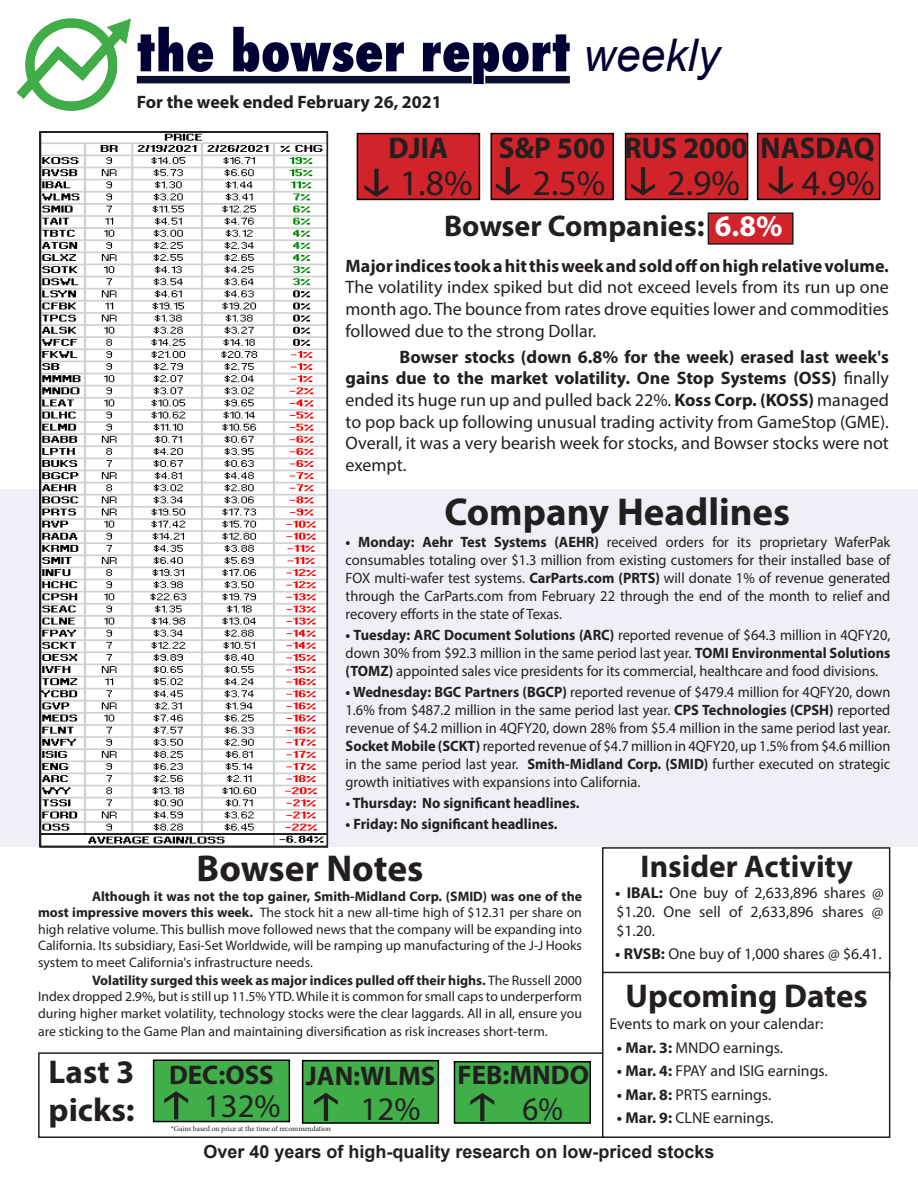
<style>
.page{position:relative;width:918px;height:1188px;background:#fff}
.page>*{position:absolute;margin:0;border:0;box-sizing:border-box;transform-origin:0 0}
.t1{font:800 condensed 54px "Futura";color:#000034}
.t2{font:700 39px "Myriad Pro";color:#231f20}
.t3{font:700 37.5px "Myriad Pro";color:#231f20}
.t4{font:36px "Myriad Pro";color:#231f20}
.t5{font:700 33px/37.5px "Myriad Pro";color:#231f20}
.t6{font:33px "Myriad Pro";color:#231f20}
.t7{font:33px "Myriad Pro";color:#231f20;scale:.94 1}
.t8{font:700 31.5px "Myriad Pro";color:#231f20}
.t9{font:700 30px "Myriad Pro";color:#231f20}
.t10{font:700 27px "Myriad Pro";color:#231f20}
.t11{font:18px/21.6px "Myriad Pro";color:#231f20;text-align:justify}
.t12{font:700 18px "Arial";color:#231f20}
.t13{font:700 18px "Myriad Pro";color:#231f20}
.t14{font:15.75px/18.9px "Myriad Pro";color:#231f20;text-align:justify}
.t15{font:15px/18px "Myriad Pro";color:#231f20;text-align:justify;scale:.96 1}
.t16{font:700 15px "Myriad Pro";color:#231f20;scale:.96 1}
.t17{font:13.8px/16.5px "Myriad Pro";color:#231f20;text-align:justify}
.t18{font:7.5px "Minion Pro";color:#231f20}
.s1{font-family:"Arial";font-weight:400;font-style:italic;font-stretch:normal;font-size:45px}
.s2{color:#fff}
.s3{font-weight:700}
</style>
<div class="page">
<div style="left:137px;top:76px;width:433px;height:7px;background:#0d0f30"></div>
<div style="left:0;top:489px;width:918px;height:358px;background:#eff0f7"></div>
<div style="left:38px;top:1052px;width:566px;height:86px;border:2px solid #231f20"></div>
<div style="left:454px;top:1061px;width:137px;height:63px;background:#40ae49;border:2px solid #000"></div>
<div style="left:153px;top:1059px;width:137px;height:63px;background:#40ae49;border:2px solid #000"></div>
<div style="left:302px;top:1060px;width:137px;height:64px;background:#40ae49;border:2px solid #000"></div>
<div style="left:602px;top:847px;width:288px;height:132px;border:2px solid #231f20"></div>
<img style="left:16px;top:18px;width:130px;height:93px">
<div style="left:708px;top:213px;width:85px;height:31px;background:#d1232a"></div>
<div style="left:708px;top:212px;width:86px;height:33px;border:2px solid #231f20"></div>
<svg style="left:135px;top:24px;width:11px;height:51px"></svg>
<svg style="left:230px;top:75px;width:177px;height:9px"></svg>
<svg style="left:420px;top:75px;width:150px;height:9px"></svg>
<div style="left:603px;top:972px;width:287px;height:165px;background:#fff"></div>
<div style="left:602px;top:972px;width:288px;height:166px;border:2px solid #231f20"></div>
<div style="left:357px;top:133px;width:123px;height:67px;background:#d1232a;border:2px solid #000"></div>
<div style="left:491px;top:133px;width:123px;height:67px;background:#d1232a;border:2px solid #000"></div>
<div style="left:757px;top:133px;width:123px;height:67px;background:#d1232a;border:2px solid #000"></div>
<div style="left:625px;top:133px;width:123px;height:67px;background:#d1232a;border:2px solid #000"></div>
<img style="left:43px;top:134px;width:282px;height:710px">
<div style="left:40px;top:131px;width:288px;height:716px;border:2px solid #231f20"></div>
<svg style="left:443px;top:167px;width:264px;height:34px"></svg>
<p class="t1" style="left:137px;top:15px;width:584px">the bowser report <span class="s1">weekly</span></p>
<p class="t13" style="left:137px;top:90px;width:307px">For the week ended February 26, 2021</p>
<p class="t9" style="left:389px;top:129px;width:61px">DJIA</p>
<p class="t9" style="left:499px;top:129px;width:108px">S&amp;P 500</p>
<p class="t9" style="left:625px;top:128px;width:251px">RUS 2000 NASDAQ</p>
<p class="t4" style="left:400px;top:160px;width:74px">1.8%</p>
<p class="t4" style="left:533px;top:161px;width:74px">2.5%</p>
<p class="t4" style="left:667px;top:161px;width:74px">2.9%</p>
<p class="t4" style="left:802px;top:161px;width:74px">4.9%</p>
<p class="t9" style="left:444px;top:207px;width:340px">Bowser Companies: <span class="s2">6.8%</span></p>
<p class="t11" style="left:346px;top:255px;width:545px"><span class="s3">Major indices took a hit this week and sold off on high relative volume.<br></span>The volatility index spiked but did not exceed levels from its run up one month ago. The bounce from rates drove equities lower and commodities followed due to the strong Dollar.</p>
<p class="t11" style="left:346px;top:346px;width:545px;text-indent:54px"><span class="s3">Bowser stocks (down 6.8% for the week) erased last week's gains due to the market volatility. One Stop Systems (OSS)</span> finally ended its huge run up and pulled back 22%. <span class="s3">Koss Corp. (KOSS)</span> managed to pop back up following unusual trading activity from GameStop (GME).<br>Overall, it was a very bearish week for stocks, and Bowser stocks were not exempt.</p>
<p class="t2" style="left:444px;top:487px;width:347px">Company Headlines</p>
<p class="t15" style="left:346px;top:533px;width:569px"><span class="s3">• Monday: Aehr Test Systems (AEHR)</span> received orders for its proprietary WaferPak consumables totaling over $1.3 million from existing customers for their installed base of FOX multi-wafer test systems. <span class="s3">CarParts.com (PRTS)</span> will donate 1% of revenue generated through the CarParts.com from February 22 through the end of the month to relief and recovery efforts in the state of Texas.</p>
<p class="t15" style="left:346px;top:626px;width:569px"><span class="s3">• Tuesday: ARC Document Solutions (ARC)</span> reported revenue of $64.3 million in 4QFY20, down 30% from $92.3 million in the same period last year. <span class="s3">TOMI Environmental Solutions (TOMZ)</span> appointed sales vice presidents for its commercial, healthcare and food divisions.</p>
<p class="t15" style="left:346px;top:683px;width:569px"><span class="s3">• Wednesday: BGC Partners (BGCP)</span> reported revenue of $479.4 million for 4QFY20, down 1.6% from $487.2 million in the same period last year. <span class="s3">CPS Technologies (CPSH)</span> reported revenue of $4.2 million in 4QFY20, down 28% from $5.4 million in the same period last year.<br><span class="s3">Socket Mobile (SCKT)</span> reported revenue of $4.7 million in 4QFY20, up 1.5% from $4.6 million in the same period last year. <span class="s3">Smith-Midland Corp. (SMID)</span> further executed on strategic growth initiatives with expansions into California.</p>
<p class="t16" style="left:346px;top:794px;width:245px">• Thursday: No significant headlines.</p>
<p class="t16" style="left:346px;top:815px;width:222px">• Friday: No significant headlines.</p>
<p class="t3" style="left:197px;top:844px;width:228px">Bowser Notes</p>
<p class="t17" style="left:38px;top:887px;width:545px;text-indent:54px"><span class="s3">Although it was not the top gainer, Smith-Midland Corp. (SMID) was one of the most impressive movers this week.</span> The stock hit a new all-time high of $12.31 per share on high relative volume. This bullish move followed news that the company will be expanding into California. Its subsidiary, Easi-Set Worldwide, will be ramping up manufacturing of the J-J Hooks system to meet California's infrastructure needs.</p>
<p class="t17" style="left:38px;top:972px;width:545px;text-indent:54px"><span class="s3">Volatility surged this week as major indices pulled off their highs.</span> The Russell 2000<br>Index dropped 2.9%, but is still up 11.5% YTD. While it is common for small caps to underperform during higher market volatility, technology stocks were the clear laggards. All in all, ensure you</p>
<p class="t17" style="left:38px;top:1023px;width:511px">are sticking to the Game Plan and maintaining diversification as risk increases short-term.</p>
<p class="t5" style="left:49px;top:1052px;width:88px">Last 3 picks:</p>
<p class="t10" style="left:169px;top:1058px;width:106px">DEC:OSS</p>
<p class="t10" style="left:457px;top:1058px;width:133px">FEB:MNDO</p>
<p class="t10" style="left:306px;top:1058px;width:131px">JAN:WLMS</p>
<p class="t6" style="left:361px;top:1089px;width:61px">12%</p>
<p class="t7" style="left:523px;top:1089px;width:45px">6%</p>
<p class="t6" style="left:204px;top:1086px;width:78px">132%</p>
<p class="t18" style="left:171px;top:1123px;width:162px">*Gains based on price at the time of recommendation</p>
<p class="t8" style="left:641px;top:846px;width:214px">Insider Activity</p>
<p class="t14" style="left:615px;top:883px;width:270px"><span class="s3">• IBAL:</span> One buy of 2,633,896 shares @ $1.20. One sell of 2,633,896 shares @ $1.20.</p>
<p class="t14" style="left:615px;top:944px;width:268px"><span class="s3">• RVSB:</span> One buy of 1,000 shares @ $6.41.</p>
<p class="t5" style="left:626px;top:976px;width:244px">Upcoming Dates</p>
<p class="t14" style="left:609px;top:1014px;width:216px">Events to mark on your calendar:</p>
<p class="t14" style="left:617px;top:1038px;width:168px"><span class="s3">• Mar. 3:</span> MNDO earnings.</p>
<p class="t14" style="left:617px;top:1061px;width:212px"><span class="s3">• Mar. 4:</span> FPAY and ISIG earnings.</p>
<p class="t14" style="left:617px;top:1085px;width:156px"><span class="s3">• Mar. 8:</span> PRTS earnings.</p>
<p class="t14" style="left:617px;top:1108px;width:158px"><span class="s3">• Mar. 9:</span> CLNE earnings.</p>
<p class="t12" style="left:203px;top:1140px;width:513px">Over 40 years of high-quality research on low-priced stocks</p>
</div>
